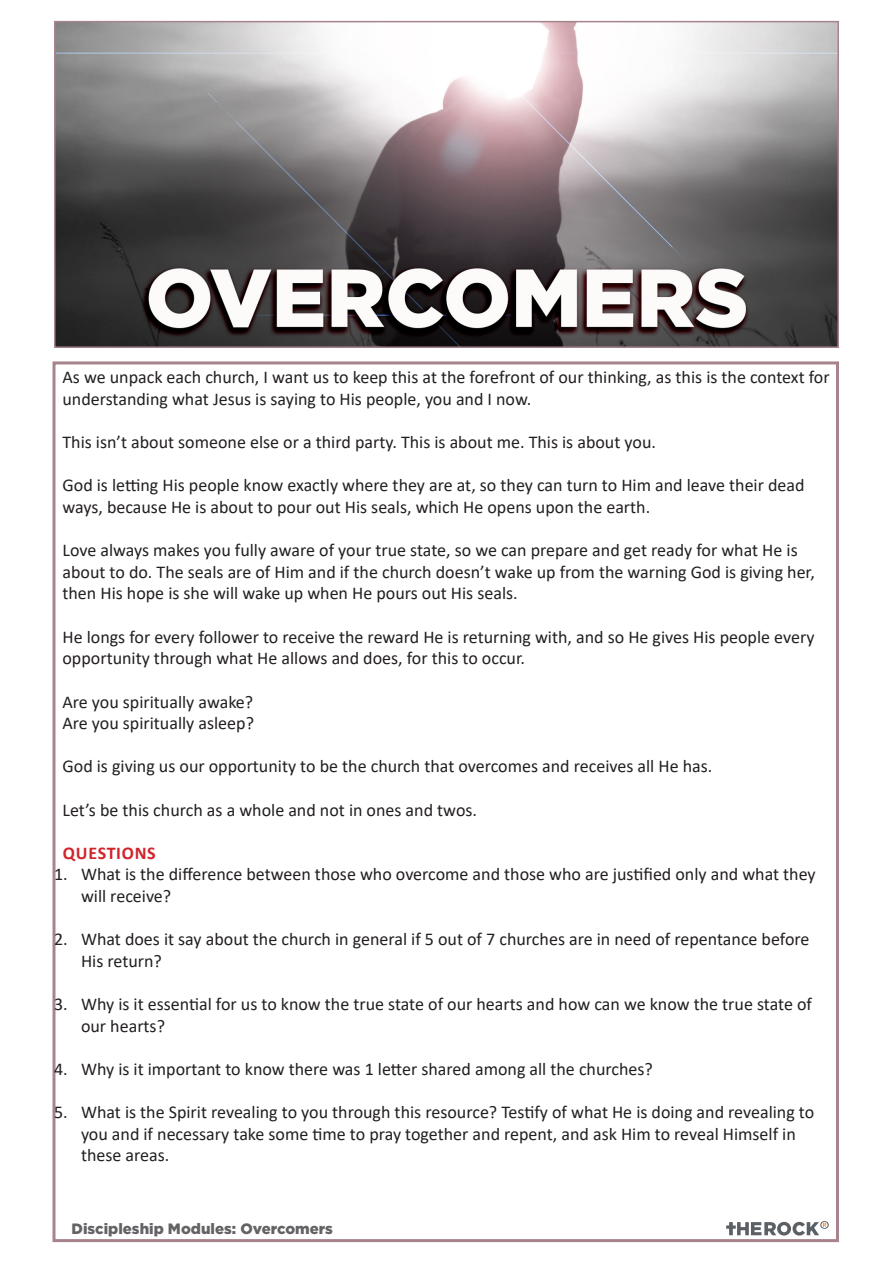
<style>
.page{position:relative;width:893px;height:1263px;background:#fff}
.page>*{position:absolute;margin:0;border:0;box-sizing:border-box;transform-origin:0 0}
.Standard_text{font:18px/21.6px "Calibri";color:#231f20}
.Subheading{font:700 18px "Calibri";letter-spacing:.04em;color:#d1232a}
.t1{font:900 15px "Gotham";color:#636366}
</style>
<div class="page">
<img style="left:57px;top:24px;width:779px;height:321px">
<div style="left:54px;top:21px;width:785px;height:327px;border:2px solid #a7838b"></div>
<svg style="left:726px;top:1221px;width:103px;height:14px"></svg>
<p class="Standard_text" style="left:63px;top:366px;width:769px">As we unpack each church, I want us to keep this at the forefront of our thinking, as this is the context for understanding what Jesus is saying to His people, you and I now.</p>
<p class="Standard_text" style="left:63px;top:431px;width:595px">This isn’t about someone else or a third party. This is about me. This is about you.</p>
<p class="Standard_text" style="left:63px;top:474px;width:744px">God is letting His people know exactly where they are at, so they can turn to Him and leave their dead ways, because He is about to pour out His seals, which He opens upon the earth.</p>
<p class="Standard_text" style="left:63px;top:539px;width:754px">Love always makes you fully aware of your true state, so we can prepare and get ready for what He is about to do. The seals are of Him and if the church doesn’t wake up from the warning God is giving her, then His hope is she will wake up when He pours out His seals.</p>
<p class="Standard_text" style="left:63px;top:625px;width:753px">He longs for every follower to receive the reward He is returning with, and so He gives His people every opportunity through what He allows and does, for this to occur.</p>
<p class="Standard_text" style="left:63px;top:690px;width:192px">Are you spiritually awake?</p>
<p class="Standard_text" style="left:63px;top:712px;width:193px">Are you spiritually asleep?</p>
<p class="Standard_text" style="left:63px;top:755px;width:651px">God is giving us our opportunity to be the church that overcomes and receives all He has.</p>
<p class="Standard_text" style="left:63px;top:798px;width:416px">Let’s be this church as a whole and not in ones and twos.</p>
<p class="Subheading" style="left:63px;top:840px;width:94px">QUESTIONS</p>
<p class="Standard_text" style="left:81px;top:863px;width:736px;text-indent:-27px">1. What is the difference between those who overcome and those who are justified only and what they will receive?</p>
<p class="Standard_text" style="left:81px;top:928px;width:730px;text-indent:-27px">2. What does it say about the church in general if 5 out of 7 churches are in need of repentance before<br>His return?</p>
<p class="Standard_text" style="left:81px;top:993px;width:732px;text-indent:-27px">3. Why is it essential for us to know the true state of our hearts and how can we know the true state of our hearts?</p>
<p class="Standard_text" style="left:54px;top:1057px;width:600px">4. Why is it important to know there was 1 letter shared among all the churches?</p>
<p class="Standard_text" style="left:81px;top:1101px;width:735px;text-indent:-27px">5. What is the Spirit revealing to you through this resource? Testify of what He is doing and revealing to you and if necessary take some time to pray together and repent, and ask Him to reveal Himself in these areas.</p>
<p class="t1" style="left:72px;top:1220px;width:263px">Discipleship Modules: Overcomers</p>
</div>
